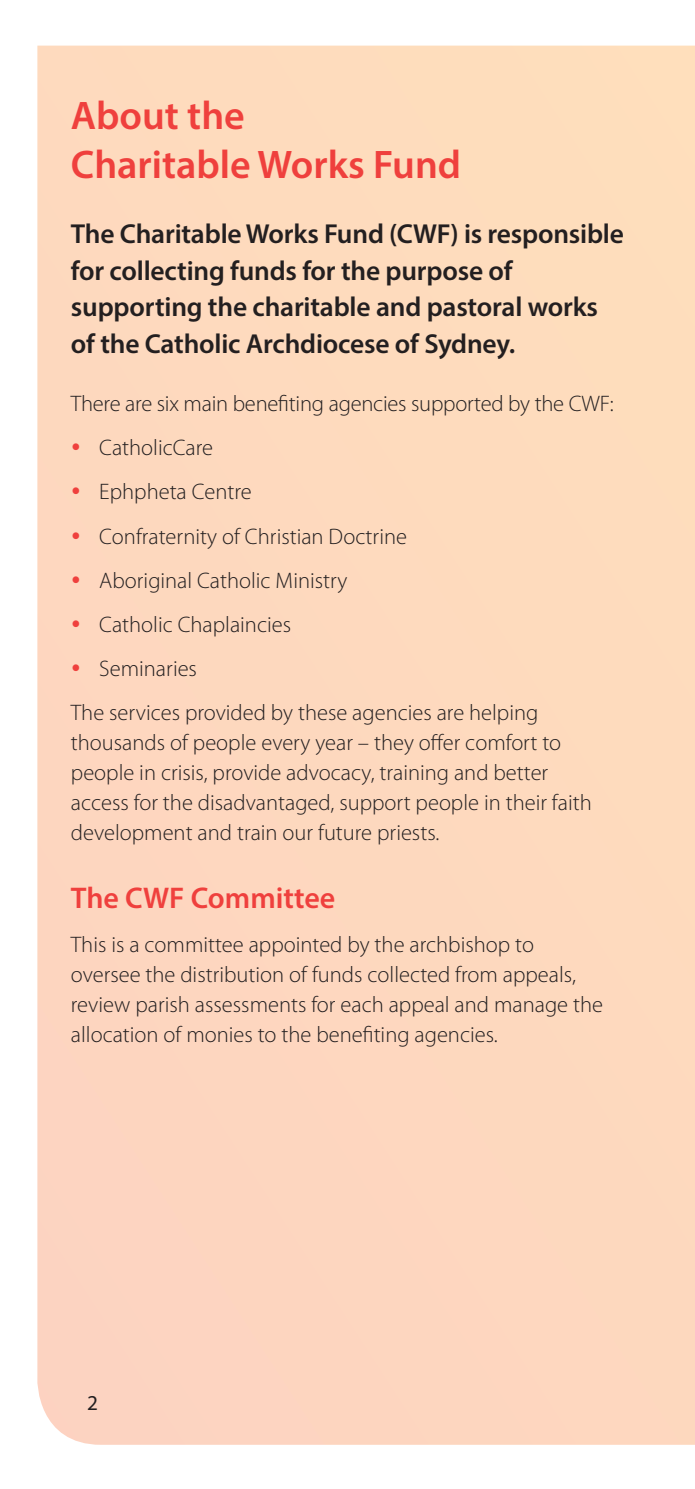
<style>
.page{position:relative;width:695px;height:1489px;background:#fff}
.page>*{position:absolute;margin:0;border:0;box-sizing:border-box;transform-origin:0 0}
.t1{font:600 40px/48.8px "Myriad Pro";color:#ef403d}
.t2{font:600 30px "Myriad Pro";color:#ef403d}
.t3{font:600 27.5px/36.5px "Myriad Pro";letter-spacing:-.005em;color:#231f20}
.t4{font:300 22.5px/30px "Myriad Pro";color:#231f20}
.t5{font:21.25px "Myriad Pro";color:#231f20}
.s1{color:#ef403d}
</style>
<div class="page">
<div style="left:37px;top:46px;width:657px;height:1398px;background:#fed9be"></div>
<h1 class="t1" style="left:71px;top:90px;width:391px">About the<br>Charitable Works Fund</h1>
<p class="t3" style="left:71px;top:215px;width:554px">The Charitable Works Fund (CWF) is responsible for collecting funds for the purpose of supporting the charitable and pastoral works of the Catholic Archdiocese of Sydney.</p>
<p class="t4" style="left:71px;top:388px;width:544px">There are six main benefiting agencies supported by the CWF:</p>
<p class="t4" style="left:71px;top:432px;width:144px"><span class="s1">•</span> CatholicCare</p>
<p class="t4" style="left:71px;top:476px;width:182px"><span class="s1">•</span> Ephpheta Centre</p>
<p class="t4" style="left:71px;top:521px;width:337px"><span class="s1">•</span> Confraternity of Christian Doctrine</p>
<p class="t4" style="left:71px;top:565px;width:278px"><span class="s1">•</span> Aboriginal Catholic Ministry</p>
<p class="t4" style="left:71px;top:609px;width:222px"><span class="s1">•</span> Catholic Chaplaincies</p>
<p class="t4" style="left:71px;top:646px;width:469px;line-height:44px"><span class="s1">•</span> Seminaries<br>The services provided by these agencies are helping</p>
<p class="t4" style="left:71px;top:727px;width:522px">thousands of people every year – they offer comfort to people in crisis, provide advocacy, training and better access for the disadvantaged, support people in their faith development and train our future priests.</p>
<h2 class="t2" style="left:71px;top:878px;width:266px">The CWF Committee</h2>
<p class="t4" style="left:71px;top:929px;width:533px">This is a committee appointed by the archbishop to oversee the distribution of funds collected from appeals, review parish assessments for each appeal and manage the allocation of monies to the benefiting agencies.</p>
<p class="t5" style="left:87px;top:1389px;width:12px">2</p>
</div>
